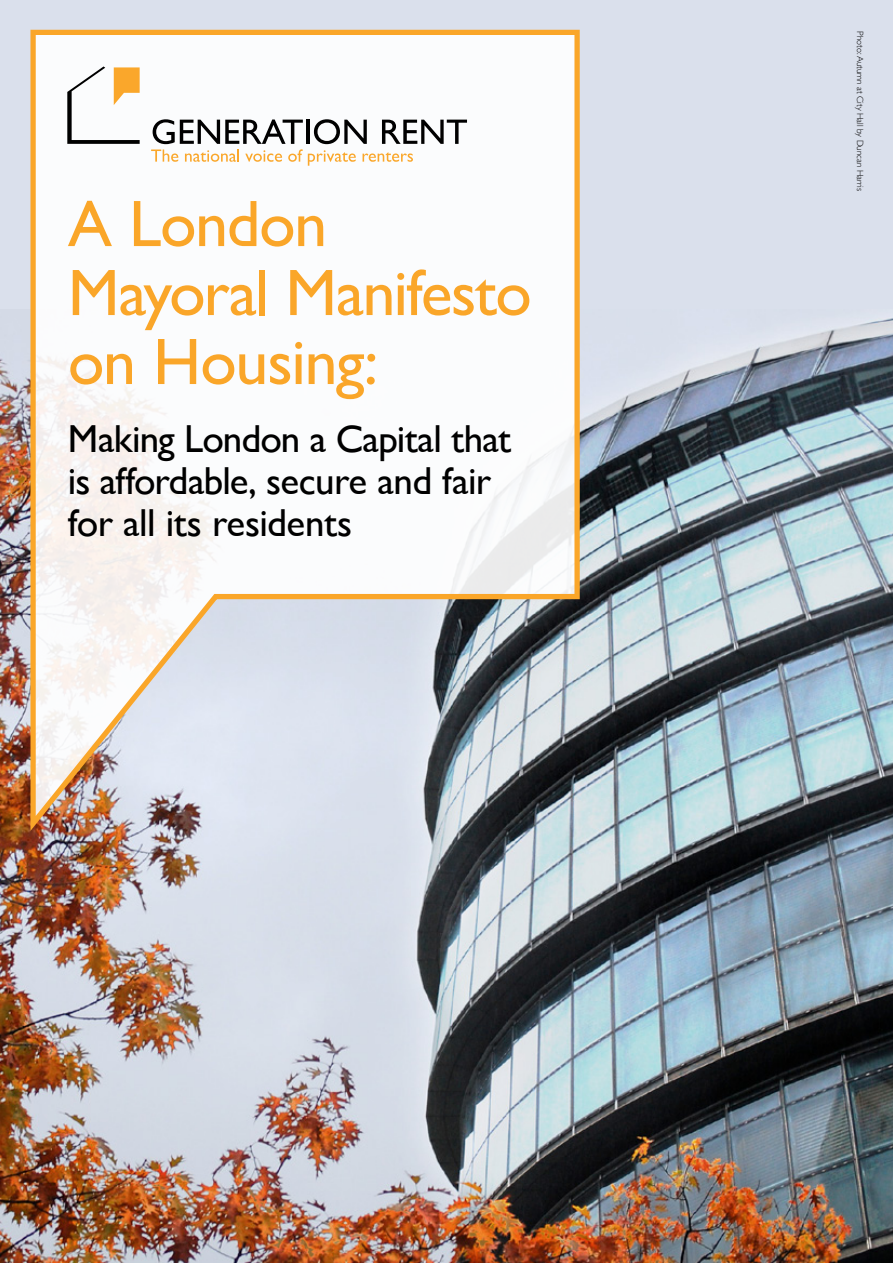
<style>
.page{position:relative;width:893px;height:1263px;background:#dae0ec}
.page>*{position:absolute;margin:0;border:0;box-sizing:border-box;transform-origin:0 0}
.t1{font:66px/69px "Gill Sans";letter-spacing:-.02em;color:#faa629}
.t2{font:39px/42px "Gill Sans";letter-spacing:-.02em;color:#000}
.t3{font:300 9px "Gill Sans";color:#000}
</style>
<div class="page">
<img style="left:0;top:317px;width:893px;height:946px">
<svg style="left:28px;top:29px;width:554px;height:809px"></svg>
<svg style="left:67px;top:66px;width:73px;height:78px;background:#e1d8c9"></svg>
<svg style="left:151px;top:119px;width:316px;height:47px;background:#cdc9c3"></svg>
<h1 class="t1" style="left:68px;top:189px;width:465px">A London<br>Mayoral Manifesto on Housing:</h1>
<p class="t2" style="left:68px;top:417px;width:445px">Making London a Capital that is affordable, secure and fair for all its residents</p>
<p class="t3" style="left:867px;top:31px;width:162px;rotate:90deg">Photo: Autumn at City Hall by Duncan Harris</p>
</div>
